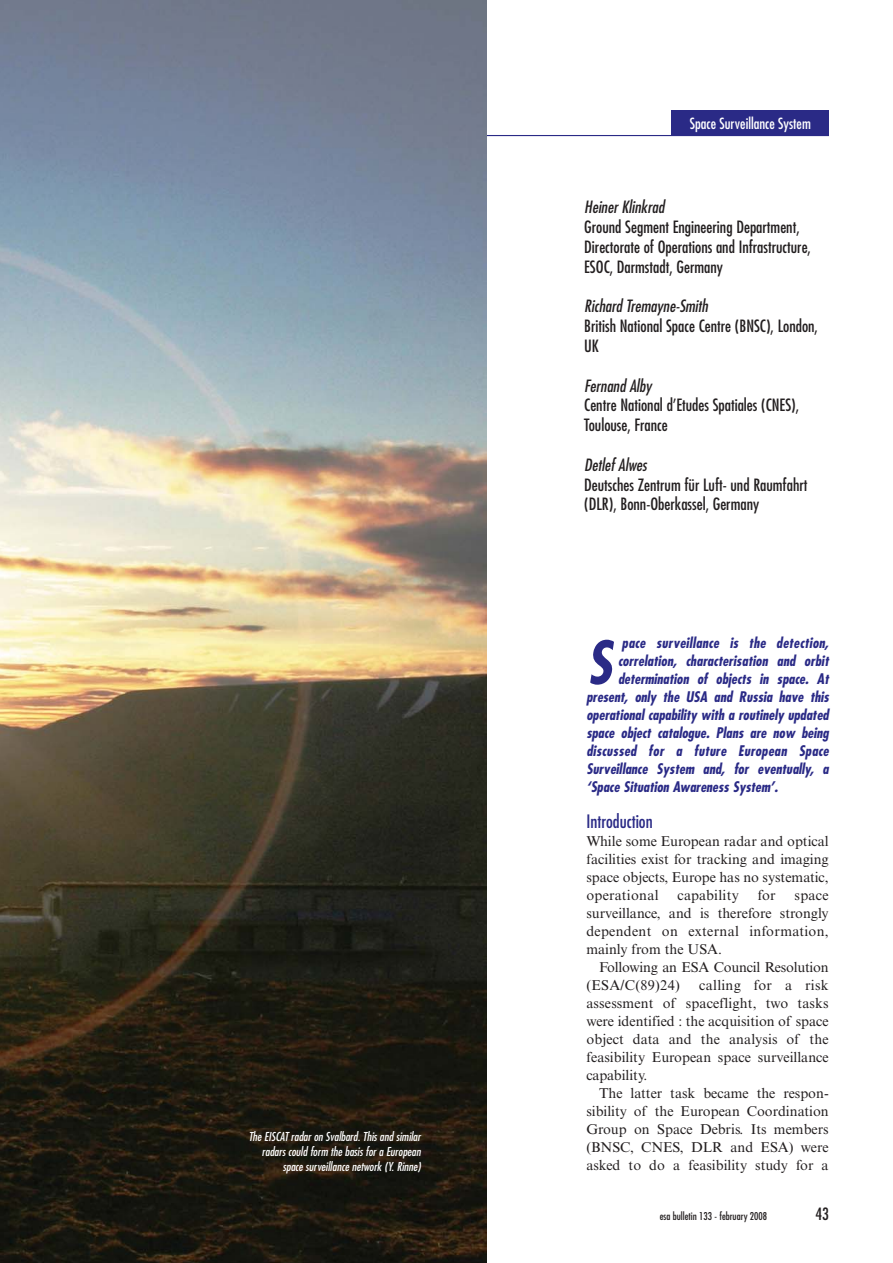
<style>
.page{position:relative;width:893px;height:1263px;background:#fff}
.page>*{position:absolute;margin:0;border:0;box-sizing:border-box;transform-origin:0 0}
.t1{font:italic 700 condensed 57.9px "Futura Std";color:#2a2a86}
.t2{font:condensed 18px "Futura Std";color:#2a2a86}
.t3{font:condensed 16.5px/19.8px "Futura Std";color:#231f20}
.t4{font:italic condensed 16.5px "Futura Std";color:#231f20}
.t5{font:condensed 15px "Futura Std";color:#fff}
.t6{font:14.25px/18px "Times New Roman MT Std";color:#231f20;text-align:justify}
.t7{font:italic 700 condensed 14.25px "Futura Std";color:#2a2a86}
.t8{font:italic 700 condensed 14.25px "Futura Std";letter-spacing:.02em;color:#2a2a86}
.t9{font:14.25px "Times New Roman MT Std";letter-spacing:.02em;color:#231f20}
.t10{font:italic condensed 12px/15px "Futura Std";color:#fff;text-align:right}
.t11{font:condensed 10.5px "Futura Std";color:#231f20}
</style>
<div class="page">
<hr style="left:480px;top:135px;width:349px;height:1px;background:#2a2a86">
<div style="left:672px;top:110px;width:157px;height:26px;background:#2a2a86"></div>
<img style="left:0;top:0;width:486px;height:1263px">
<p class="t10" style="left:249px;top:1129px;width:174px">The EISCAT radar on Svalbard. This and similar radars could form the basis for a European space surveillance network (Y. Rinne)</p>
<p class="t5" style="left:690px;top:116px;width:123px">Space Surveillance System</p>
<p class="t4" style="left:584px;top:200px;width:82px">Heiner Klinkrad</p>
<p class="t3" style="left:584px;top:218px;width:228px">Ground Segment Engineering Department,<br>Directorate of Operations and Infrastructure,<br>ESOC, Darmstadt, Germany</p>
<p class="t4" style="left:584px;top:299px;width:125px">Richard Tremayne-Smith</p>
<p class="t3" style="left:584px;top:317px;width:235px">British National Space Centre (BNSC), London,<br>UK</p>
<p class="t4" style="left:584px;top:378px;width:69px">Fernand Alby</p>
<p class="t3" style="left:584px;top:397px;width:216px">Centre National d’Etudes Spatiales (CNES),<br>Toulouse, France</p>
<p class="t4" style="left:584px;top:457px;width:64px">Detlef Alwes</p>
<p class="t3" style="left:584px;top:476px;width:225px">Deutsches Zentrum für Luft- und Raumfahrt (DLR), Bonn-Oberkassel, Germany</p>
<h1 class="t1" style="left:586px;top:636px;width:27px">S</h1>
<p class="t8" style="left:622px;top:636px;width:208px">pace surveillance is the detection,</p>
<p class="t7" style="left:618px;top:654px;width:212px">correlation, characterisation and orbit</p>
<p class="t7" style="left:618px;top:672px;width:212px">determination of objects in space. At</p>
<p class="t7" style="left:586px;top:690px;width:244px">present, only the USA and Russia have this</p>
<p class="t7" style="left:586px;top:708px;width:244px">operational capability with a routinely updated</p>
<p class="t7" style="left:586px;top:726px;width:244px">space object catalogue. Plans are now being</p>
<p class="t8" style="left:586px;top:744px;width:244px">discussed for a future European Space</p>
<p class="t7" style="left:586px;top:762px;width:244px">Surveillance System and, for eventually, a</p>
<p class="t7" style="left:586px;top:780px;width:193px">‘Space Situation Awareness System’.</p>
<p class="t2" style="left:586px;top:813px;width:68px">Introduction</p>
<p class="t6" style="left:586px;top:834px;width:244px">While some European radar and optical facilities exist for tracking and imaging space objects, Europe has no systematic, operational</p>
<p class="t9" style="left:677px;top:890px;width:63px">capability</p>
<p class="t6" style="left:758px;top:888px;width:20px">for</p>
<p class="t6" style="left:586px;top:888px;width:244px;text-indent:208px">space surveillance, and is therefore strongly dependent on external information, mainly from the USA.</p>
<p class="t6" style="left:586px;top:960px;width:244px;text-indent:13px">Following an ESA Council Resolution (ESA/C(89)24)</p>
<p class="t6" style="left:586px;top:978px;width:244px;text-indent:113px">calling for a risk assessment of spaceflight, two tasks were identified : the acquisition of space object data and the analysis of the feasibility European space surveillance capability.</p>
<p class="t6" style="left:586px;top:1086px;width:244px;text-indent:13px">The latter task became the respon&shy;sibility of the European Coordination Group on Space Debris. Its members (BNSC, CNES, DLR and ESA) were asked to do a feasibility study for a</p>
<p class="t11" style="left:660px;top:1211px;width:109px">esa bulletin 133 - february 2008</p>
<p class="t3" style="left:815px;top:1205px;width:15px">43</p>
</div>
